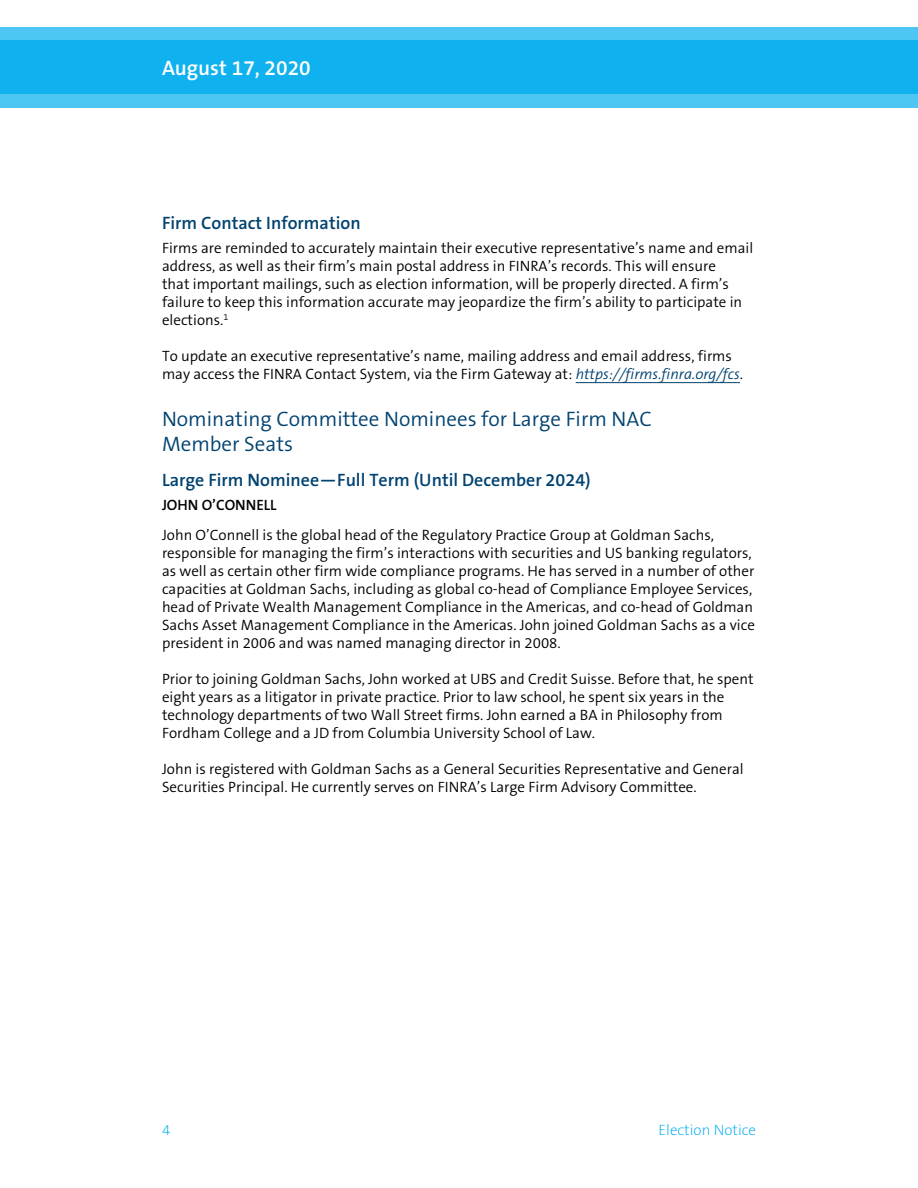
<style>
.page{position:relative;width:918px;height:1188px;background:#fff}
.page>*{position:absolute;margin:0;border:0;box-sizing:border-box;transform-origin:0 0}
.t1{font:300 21px/25.2px "The Sans B4";color:#004270}
.t2{font:600 21px "The Sans B6";color:#fff}
.t3{font:600 18px "The Sans B6";color:#004270}
.t4{font:300 15px/18px "The Sans B4";color:#000}
.t5{font:200 15px "The Sans B2";color:#00aeef}
.t6{font:600 15px "The Sans B6";color:#000}
.s1{font-style:italic;color:#004270}
</style>
<div class="page">
<div style="left:0;top:27px;width:918px;height:81px;background:#4dc6f3"></div>
<div style="left:0;top:40px;width:918px;height:54px;background:#0fb2ef"></div>
<hr style="left:576px;top:382px;width:164px;height:1px;background:#004270">
<h1 class="t2" style="left:162px;top:57px;width:150px">August 17, 2020</h1>
<p class="t3" style="left:162px;top:214px;width:200px">Firm Contact Information</p>
<p class="t4" style="left:162px;top:240px;width:593px">Firms are reminded to accurately maintain their executive representative’s name and email address, as well as their firm’s main postal address in FINRA’s records. This will ensure<br>that important mailings, such as election information, will be properly directed. A firm’s failure to keep this information accurate may jeopardize the firm’s ability to participate in elections.<sup>1</sup></p>
<p class="t4" style="left:162px;top:348px;width:583px">To update an executive representative’s name, mailing address and email address, firms may access the FINRA Contact System, via the Firm Gateway at: <span class="s1">https://firms.finra.org/fcs</span>.</p>
<h1 class="t1" style="left:162px;top:407px;width:491px">Nominating Committee Nominees for Large Firm NAC<br>Member Seats</h1>
<p class="t3" style="left:162px;top:470px;width:430px">Large Firm Nominee—Full Term (Until December 2024)</p>
<p class="t6" style="left:162px;top:497px;width:116px">JOHN O’CONNELL</p>
<p class="t4" style="left:162px;top:526px;width:594px">John O’Connell is the global head of the Regulatory Practice Group at Goldman Sachs, responsible for managing the firm’s interactions with securities and US banking regulators, as well as certain other firm wide compliance programs. He has served in a number of other capacities at Goldman Sachs, including as global co-head of Compliance Employee Services, head of Private Wealth Management Compliance in the Americas, and co-head of Goldman Sachs Asset Management Compliance in the Americas. John joined Goldman Sachs as a vice president in 2006 and was named managing director in 2008.</p>
<p class="t4" style="left:162px;top:670px;width:593px">Prior to joining Goldman Sachs, John worked at UBS and Credit Suisse. Before that, he spent eight years as a litigator in private practice. Prior to law school, he spent six years in the technology departments of two Wall Street firms. John earned a BA in Philosophy from Fordham College and a JD from Columbia University School of Law.</p>
<p class="t4" style="left:162px;top:760px;width:583px">John is registered with Goldman Sachs as a General Securities Representative and General<br>Securities Principal. He currently serves on FINRA’s Large Firm Advisory Committee.</p>
<p class="t5" style="left:162px;top:1122px;width:10px">4</p>
<p class="t5" style="left:659px;top:1122px;width:99px">Election Notice</p>
</div>
